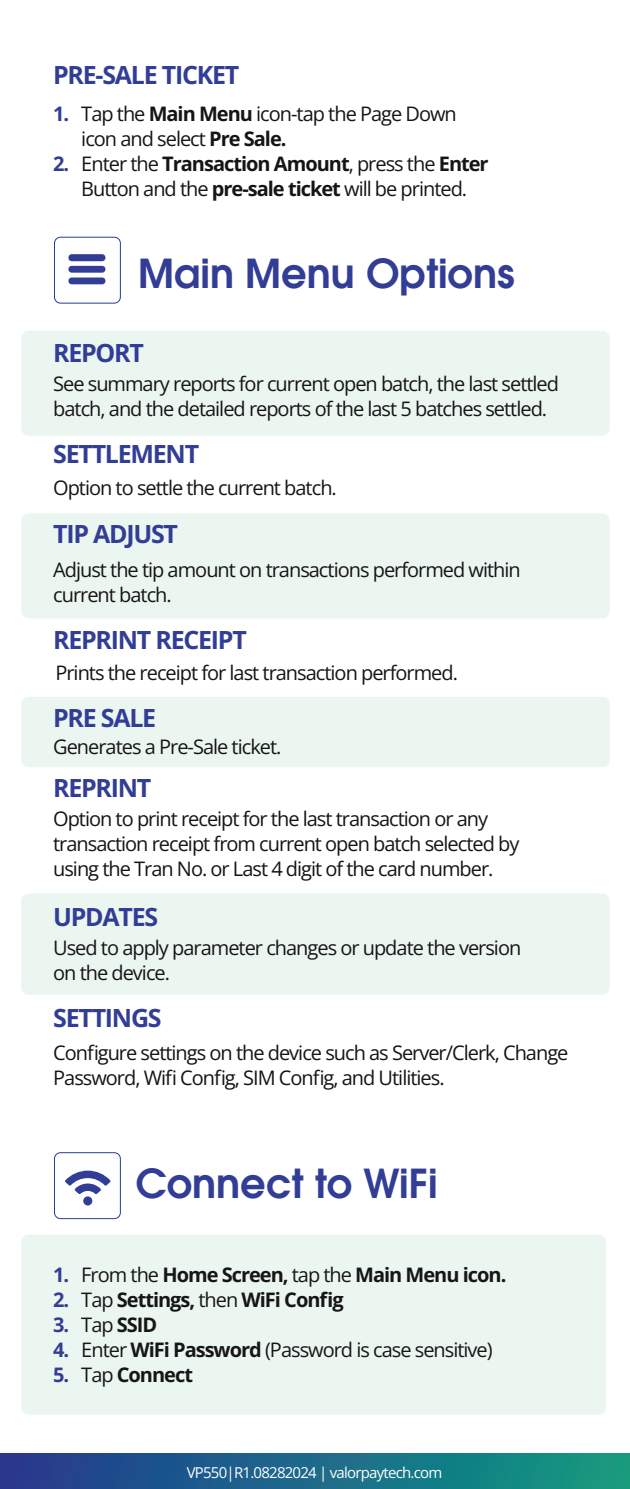
<style>
.page{position:relative;width:630px;height:1489px;background:#fff}
.page>*{position:absolute;margin:0;border:0;box-sizing:border-box;transform-origin:0 0}
.t1{font:600 40px "Avant Garde LT";color:#323d96}
.t2{font:700 25px "Open Sans";letter-spacing:-.05em;color:#323d96}
.t3{font:20px/25px "Open Sans";letter-spacing:-.05em;color:#161515}
.t4{font:700 20px "Open Sans";letter-spacing:-.05em;color:#171616}
.t5{font:20px "Open Sans";letter-spacing:-.05em;color:#171616}
.t6{font:15px "Open Sans";letter-spacing:-.05em;color:#fff}
.s1{font-weight:700;color:#323d96}
.s2{font-weight:700}
.s3{color:#323d96}
.s4{font-weight:400}
</style>
<div class="page">
<div style="left:21px;top:1234px;width:585px;height:180px;background:#ecf6f1;border-radius:8px"></div>
<div style="left:21px;top:331px;width:589px;height:105px;background:#ecf6f1;border-radius:8px"></div>
<div style="left:21px;top:513px;width:589px;height:105px;background:#ecf6f1;border-radius:8px"></div>
<div style="left:21px;top:893px;width:589px;height:101px;background:#ecf6f1;border-radius:7px"></div>
<div style="left:21px;top:696px;width:589px;height:71px;background:#ecf6f1;border-radius:7px"></div>
<div style="left:0;top:1453px;width:630px;height:35px;background:linear-gradient(to right,#243891,#129c80)"></div>
<div style="left:54px;top:237px;width:67px;height:66px;border:1px solid #263e91;border-radius:6px"></div>
<svg style="left:68px;top:254px;width:38px;height:30px"></svg>
<div style="left:54px;top:1152px;width:67px;height:66px;border:1px solid #263e91;border-radius:6px"></div>
<svg style="left:65px;top:1170px;width:46px;height:35px"></svg>
<p class="t2" style="left:53px;top:57px;width:188px">PRE-SALE TICKET</p>
<p class="t3" style="left:81px;top:100px;width:377px;text-indent:-28px"><span class="s1">1.</span> Tap the <span class="s2">Main Menu</span> icon-tap the Page Down icon and select <span class="s2">Pre Sale.</span></p>
<p class="t3" style="left:53px;top:150px;width:437px;text-align:center"><span class="s1">2.</span> Enter the <span class="s2">Transaction Amount</span>, press the <span class="s2">Enter<br></span>Button and the <span class="s2">pre-sale ticket</span> will be printed.</p>
<h1 class="t1" style="left:138px;top:247px;width:378px">Main Menu Options</h1>
<p class="t2" style="left:53px;top:335px;width:92px">REPORT</p>
<p class="t3" style="left:53px;top:370px;width:507px">See summary reports for current open batch, the last settled batch, and the detailed reports of the last 5 batches settled.</p>
<p class="t2" style="left:53px;top:436px;width:147px">SETTLEMENT</p>
<p class="t3" style="left:53px;top:474px;width:285px">Option to settle the current batch.</p>
<p class="t2" style="left:53px;top:516px;width:126px">TIP ADJUST</p>
<p class="t3" style="left:53px;top:556px;width:469px">Adjust the tip amount on transactions performed within current batch.</p>
<p class="t2" style="left:53px;top:622px;width:195px">REPRINT RECEIPT</p>
<p class="t3" style="left:55px;top:659px;width:404px">Prints the receipt for last transaction performed.</p>
<p class="t2" style="left:53px;top:700px;width:105px">PRE SALE</p>
<p class="t3" style="left:53px;top:733px;width:230px">Generates a Pre-Sale ticket.</p>
<p class="t2" style="left:53px;top:769px;width:100px">REPRINT</p>
<p class="t3" style="left:53px;top:805px;width:468px">Option to print receipt for the last transaction or any transaction receipt from current open batch selected by using the Tran No. or Last 4 digit of the card number.</p>
<p class="t2" style="left:53px;top:898px;width:107px">UPDATES</p>
<p class="t3" style="left:53px;top:934px;width:470px">Used to apply parameter changes or update the version on the device.</p>
<p class="t2" style="left:53px;top:1000px;width:110px">SETTINGS</p>
<p class="t3" style="left:53px;top:1039px;width:517px">Configure settings on the device such as Server/Clerk, Change<br>Password, Wifi Config, SIM Config, and Utilities.</p>
<h1 class="t1" style="left:136px;top:1157px;width:304px">Connect to WiFi</h1>
<p class="t4" style="left:53px;top:1260px;width:455px"><span class="s3">1.</span> <span class="s4">From the</span> Home Screen, <span class="s4">tap the</span> Main Menu icon.</p>
<p class="t4" style="left:53px;top:1285px;width:292px"><span class="s3">2.</span> <span class="s4">Tap</span> Settings, <span class="s4">then</span> WiFi Config</p>
<p class="t4" style="left:53px;top:1310px;width:106px"><span class="s3">3.</span> <span class="s4">Tap</span> SSID</p>
<p class="t5" style="left:53px;top:1335px;width:441px"><span class="s1">4.</span> Enter <span class="s2">WiFi Password</span> (Password is case sensitive)</p>
<p class="t4" style="left:53px;top:1360px;width:141px"><span class="s3">5.</span> <span class="s4">Tap</span> Connect</p>
<p class="t6" style="left:187px;top:1461px;width:257px">VP550|R1.08282024 | valorpaytech.com</p>
</div>
